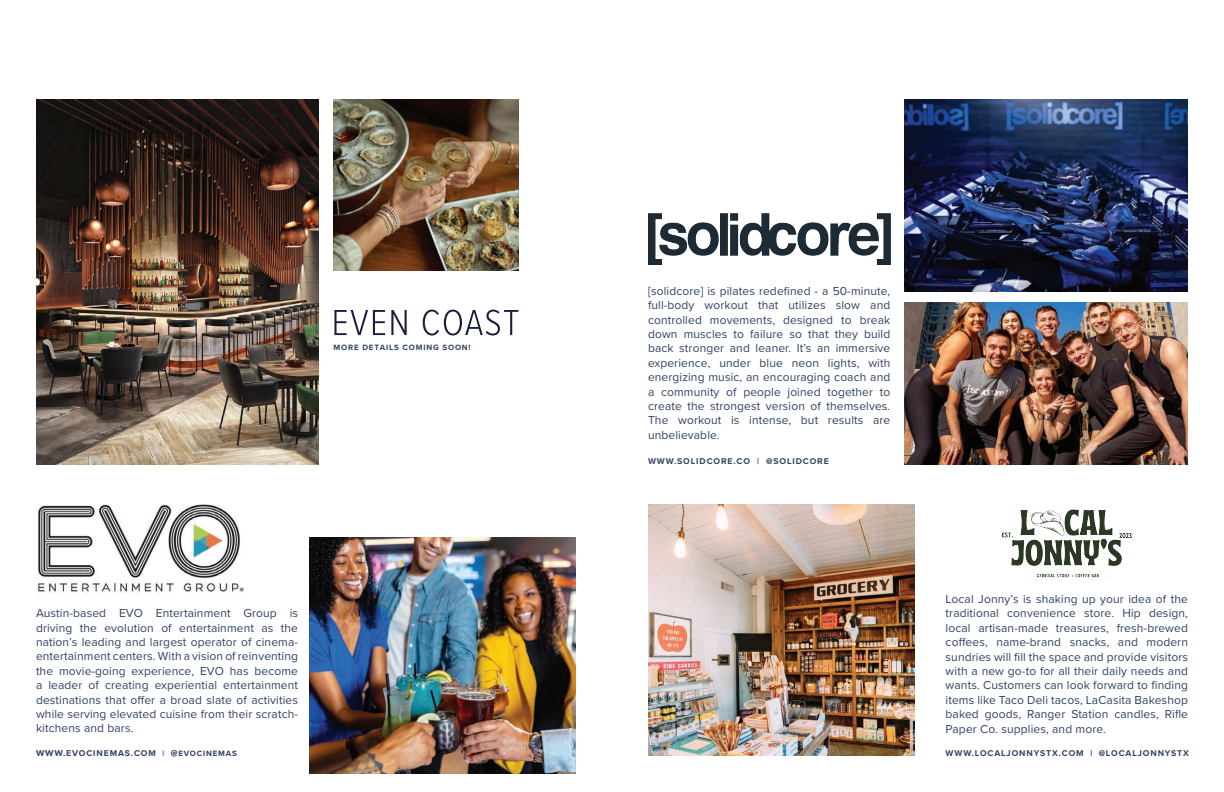
<style>
.page{position:relative;width:1224px;height:792px;background:#fff}
.page>*{position:absolute;margin:0;border:0;box-sizing:border-box;transform-origin:0 0}
.t1{font:12px/14.4px "Proxima Nova";letter-spacing:.01em;color:#314163;text-align:justify}
.t2{font:700 8.7px "Proxima Nova";letter-spacing:.1em;color:#324265}
.t3{font:700 8.7px "Proxima Nova";letter-spacing:.1em;color:#314163}
.t4{font:700 8px "Proxima Nova";letter-spacing:.1em;color:#314163}
.s1{font-family:"Lato";font-weight:900;font-size:8px}
.s2{font-size:8px}
.s3{color:#314163}
.s4{font-family:"Avenir LT Std";font-weight:900;font-size:8px}
</style>
<div class="page">
<img style="left:36px;top:504px;width:208px;height:90px">
<img style="left:36px;top:99px;width:282px;height:366px">
<img style="left:334px;top:99px;width:185px;height:171px">
<img style="left:310px;top:537px;width:266px;height:237px">
<svg style="left:334px;top:310px;width:184px;height:26px"></svg>
<img style="left:648px;top:214px;width:242px;height:51px">
<img style="left:904px;top:99px;width:284px;height:193px">
<img style="left:904px;top:302px;width:284px;height:163px">
<img style="left:648px;top:504px;width:266px;height:252px">
<img style="left:1002px;top:509px;width:130px;height:71px">
<p class="t4" style="left:334px;top:342px;width:138px">MORE DETAILS COMING SOON!</p>
<p class="t1" style="left:36px;top:605px;width:264px">Austin-based EVO Entertainment Group is driving the evolution of entertainment as the nation’s leading and largest operator of cinema&shy;entertainment centers. With a vision of reinventing the movie-going experience, EVO has become a leader of creating experiential entertainment destinations that offer a broad slate of activities while serving elevated cuisine from their scratch&shy;kitchens and bars.</p>
<p class="t3" style="left:36px;top:747px;width:202px"><span class="s1">WWW.</span>EVOCINEMAS.COM <span class="s2">|</span> <span class="s1">@</span><span class="s2">EVOCINEMAS</span></p>
<p class="t1" style="left:648px;top:283px;width:244px">[solidcore] is pilates redefined - a 50-minute, full-body workout that utilizes slow and controlled movements, designed to break down muscles to failure so that they build back stronger and leaner. It’s an immersive experience, under blue neon lights, with energizing music, an encouraging coach and a community of people joined together to create the strongest version of themselves.<br>The workout is intense, but results are unbelievable.</p>
<p class="t2" style="left:648px;top:455px;width:182px">WWW.SOLIDCORE.CO <span class="s3">|</span> <span class="s4">@</span>SOLIDCORE</p>
<p class="t1" style="left:946px;top:591px;width:244px">Local Jonny’s is shaking up your idea of the traditional convenience store. Hip design, local artisan-made treasures, fresh-brewed coffees, name-brand snacks, and modern sundries will fill the space and provide visitors with a new go-to for all their daily needs and wants. Customers can look forward to finding items like Taco Deli tacos, LaCasita Bakeshop baked goods, Ranger Station candles, Rifle Paper Co. supplies, and more.</p>
<p class="t2" style="left:946px;top:747px;width:245px">WWW.LOCALJONNYSTX.COM | <span class="s4">@</span>LOCALJONNYSTX</p>
</div>
